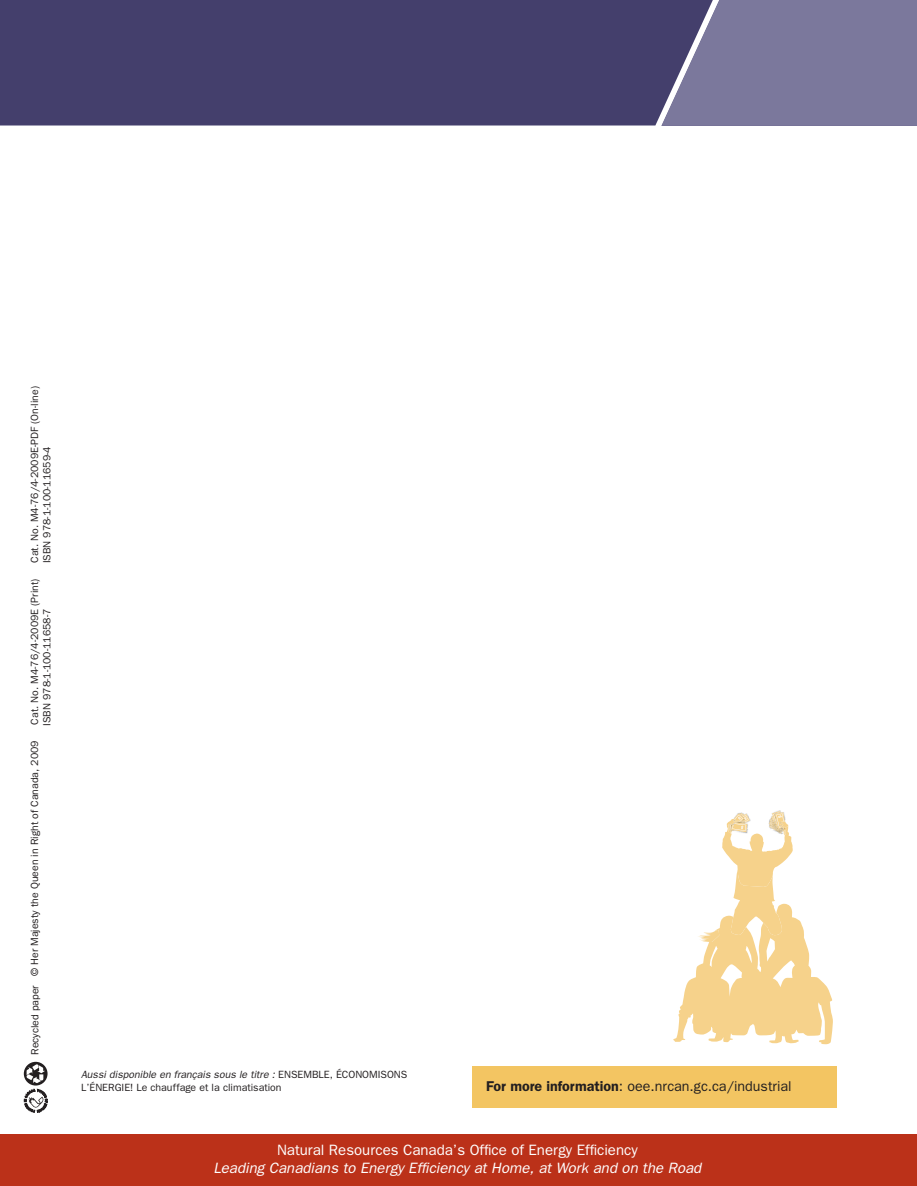
<style>
.page{position:relative;width:917px;height:1186px;background:#fff}
.page>*{position:absolute;margin:0;border:0;box-sizing:border-box;transform-origin:0 0}
.t1{font:italic 15px "Franklin Gothic";color:#fff}
.t2{font:15px "Franklin Gothic";color:#fff}
.t3{font:14.25px "Franklin Gothic";color:#231f20}
.t4{font:10.5px/12.6px "Franklin Gothic";color:#231f20}
.s1{font-style:italic}
.s2{font-weight:600}
</style>
<div class="page">
<svg style="left:673px;top:810px;width:160px;height:234px"></svg>
<div style="left:0;top:1134px;width:917px;height:51px;background:#bb3119"></div>
<svg style="left:24px;top:1061px;width:24px;height:51px"></svg>
<div style="left:661px;top:0;width:256px;height:126px;background:#7b789c"></div>
<div style="left:0;top:0;width:719px;height:125px;background:#443f6c"></div>
<div style="left:473px;top:1066px;width:364px;height:41px;background:#f3c562"></div>
<p class="t4" style="left:29px;top:563px;width:178px;rotate:-90deg">Cat. No. M4-76/4-2009E-PDF (On-line)</p>
<p class="t4" style="left:41px;top:563px;width:118px;rotate:-90deg">ISBN 978-1-100-11659-4</p>
<p class="t4" style="left:29px;top:724px;width:147px;rotate:-90deg">Cat. No. M4-76/4-2009E (Print)</p>
<p class="t4" style="left:41px;top:725px;width:118px;rotate:-90deg">ISBN 978-1-100-11658-7</p>
<p class="t4" style="left:29px;top:976px;width:237px;rotate:-90deg">© Her Majesty the Queen in Right of Canada, 2009</p>
<p class="t4" style="left:30px;top:1054px;width:71px;rotate:-90deg">Recycled paper</p>
<p class="t4" style="left:81px;top:1068px;width:328px"><span class="s1">Aussi disponible en français sous le titre :</span> ENSEMBLE, ÉCONOMISONS<br>L’ÉNERGIE! Le chauffage et la climatisation</p>
<h2 class="t3" style="left:486px;top:1080px;width:307px"><span class="s2">For more information</span>: oee.nrcan.gc.ca/industrial</h2>
<h1 class="t2" style="left:277px;top:1144px;width:362px">Natural Resources Canada’s Office of Energy Efficiency</h1>
<h1 class="t1" style="left:213px;top:1162px;width:489px">Leading Canadians to Energy Efficiency at Home, at Work and on the Road</h1>
</div>
